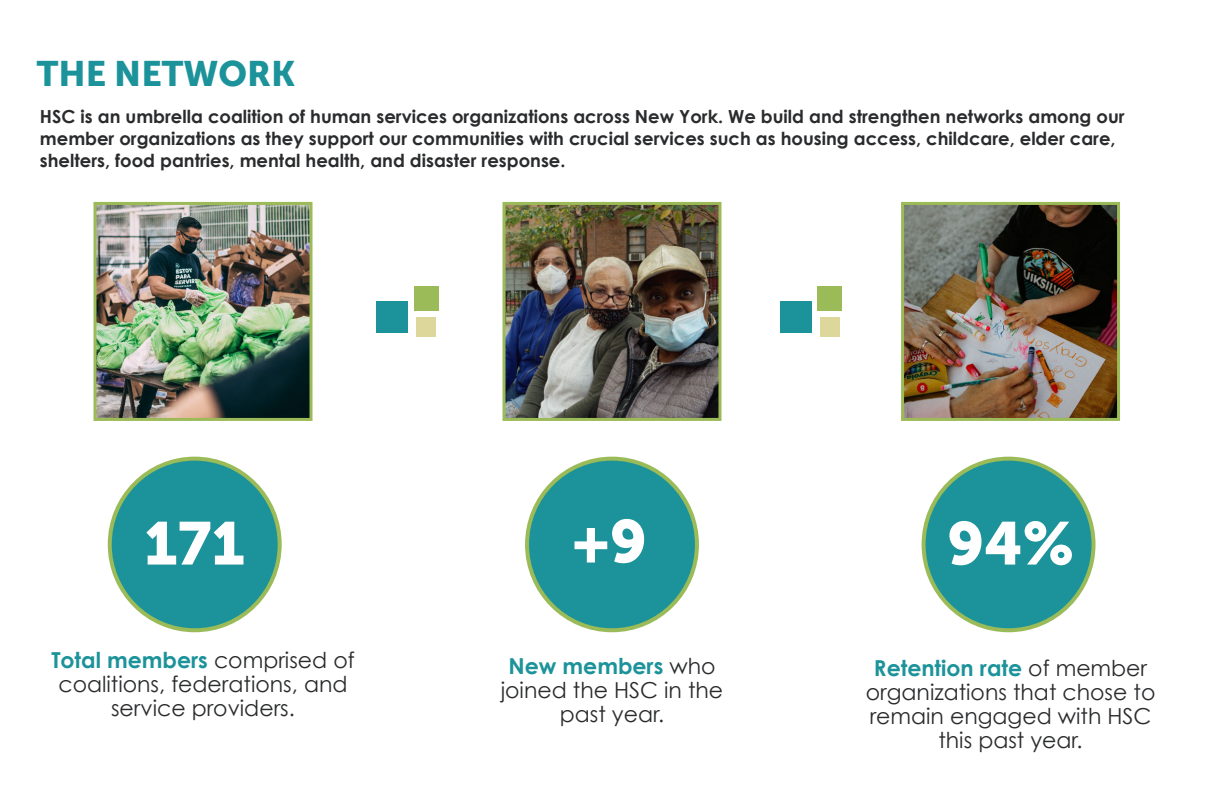
<style>
.page{position:relative;width:1224px;height:792px;background:#fff}
.page>*{position:absolute;margin:0;border:0;box-sizing:border-box;transform-origin:0 0}
.t1{font:60px "Museo Sans 900";color:#fff}
.t2{font:35px "Museo Sans 900";color:#1c939a}
.t3{font:22px/24px "Century Gothic";color:#2a2b2d;text-align:center}
.t4{font:700 18px/22px "Century Gothic";color:#2a2b2d}
.s1{font-weight:700;color:#1c939a}
</style>
<div class="page">
<div style="left:924px;top:459px;width:170px;height:171px;background:#1c939a;border-radius:50%"></div>
<div style="left:922px;top:457px;width:174px;height:175px;border:4px solid #9abb58;border-radius:50%"></div>
<div style="left:527px;top:459px;width:170px;height:171px;background:#1c939a;border-radius:50%"></div>
<div style="left:525px;top:457px;width:174px;height:175px;border:4px solid #9abb58;border-radius:50%"></div>
<div style="left:110px;top:459px;width:170px;height:171px;background:#1c939a;border-radius:50%"></div>
<div style="left:108px;top:457px;width:174px;height:175px;border:4px solid #9abb58;border-radius:50%"></div>
<img style="left:98px;top:206px;width:211px;height:211px">
<div style="left:94px;top:202px;width:219px;height:219px;border:3px solid #9cbb58"></div>
<img style="left:507px;top:206px;width:211px;height:211px">
<div style="left:503px;top:202px;width:219px;height:219px;border:3px solid #9cbb58"></div>
<img style="left:905px;top:206px;width:211px;height:211px">
<div style="left:901px;top:202px;width:219px;height:219px;border:3px solid #9cbb58"></div>
<div style="left:377px;top:301px;width:31px;height:32px;background:#1c939a"></div>
<div style="left:414px;top:286px;width:24px;height:25px;background:#9abb58"></div>
<div style="left:416px;top:317px;width:20px;height:20px;background:#ddd79c"></div>
<div style="left:780px;top:301px;width:32px;height:32px;background:#1c939a"></div>
<div style="left:818px;top:286px;width:24px;height:25px;background:#9abb58"></div>
<div style="left:820px;top:317px;width:20px;height:20px;background:#ddd79c"></div>
<h2 class="t2" style="left:37px;top:60px;width:260px">THE NETWORK</h2>
<p class="t4" style="left:40px;top:107px;width:1086px">HSC is an umbrella coalition of human services organizations across New York. We build and strengthen networks among our member organizations as they support our communities with crucial services such as housing access, childcare, elder care, shelters, food pantries, mental health, and disaster response.</p>
<h1 class="t1" style="left:144px;top:520px;width:102px">171</h1>
<p class="t3" style="left:51px;top:650px;width:305px"><span class="s1">Total members</span> comprised of coalitions, federations, and service providers.</p>
<h1 class="t1" style="left:572px;top:518px;width:76px">+9</h1>
<p class="t3" style="left:501px;top:655px;width:224px"><span class="s1">New members</span> who joined the HSC in the past year.</p>
<h1 class="t1" style="left:947px;top:520px;width:128px">94%</h1>
<p class="t3" style="left:866px;top:658px;width:291px"><span class="s1">Retention rate</span> of member organizations that chose to remain engaged with HSC this past year.</p>
</div>
